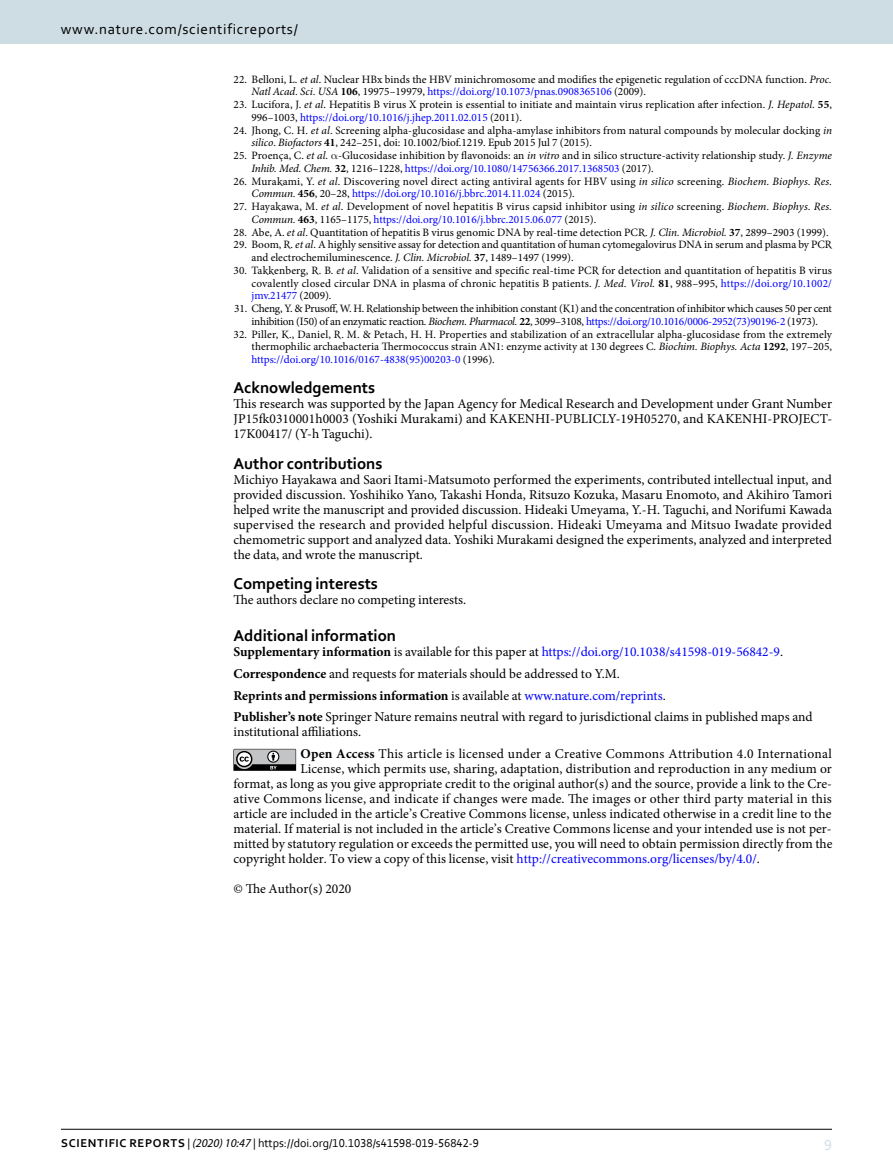
<style>
.page{position:relative;width:893px;height:1174px;background:#fff}
.page>*{position:absolute;margin:0;border:0;box-sizing:border-box;transform-origin:0 0}
.t1{font:16.5px "Corbel Bold 2";color:#000}
.t2{font:15px "Corbel 2";letter-spacing:.045em;color:#000}
.t3{font:15px "Corbel 2";color:#cedde4}
.t4{font:13.5px/15px "Minion Pro";color:#000;text-align:justify}
.t5{font:13.5px/21.8px "Minion Pro";letter-spacing:.02em;color:#000}
.t6{font:12px "Corbel";color:#000}
.t7{font:11.25px/12.8px "Minion Pro";color:#000}
.t8{font:11.25px/12.8px "Minion Pro";letter-spacing:-.02em;color:#000;text-align:center}
.s1{font-style:italic}
.s2{font-weight:700}
.s3{color:#00f}
.s4{font-family:"Corbel Bold 2"}
.s5{font-family:"Corbel 2"}
.s6{font-family:"Myriad Pro";font-style:italic}
</style>
<div class="page">
<hr style="left:61px;top:1129px;width:771px;height:1px;background:#000">
<div style="left:0;top:0;width:893px;height:43px;background:#cedde4"></div>
<svg style="left:233px;top:749px;width:63px;height:21px"></svg>
<h2 class="t2" style="left:61px;top:19px;width:238px">www.nature.com/scientificreports/</h2>
<p class="t7" style="left:251px;top:73px;width:582px;text-indent:-18px">22. Belloni, L. <span class="s1">et al</span>. Nuclear HBx binds the HBV minichromosome and modifies the epigenetic regulation of cccDNA function. <span class="s1">Proc.<br>Natl Acad. Sci. USA</span> <span class="s2">106</span>, 19975–19979, <span class="s3">https://doi.org/10.1073/pnas.0908365106</span> (2009).</p>
<p class="t7" style="left:251px;top:98px;width:582px;text-indent:-18px">23. Lucifora, J. <span class="s1">et al</span>. Hepatitis B virus X protein is essential to initiate and maintain virus replication after infection. <span class="s1">J. Hepatol.</span> <span class="s2">55</span>,<br>996–1003, <span class="s3">https://doi.org/10.1016/j.jhep.2011.02.015</span> (2011).</p>
<p class="t7" style="left:251px;top:124px;width:582px;text-indent:-18px">24. Jhong, C. H. <span class="s1">et al</span>. Screening alpha-glucosidase and alpha-amylase inhibitors from natural compounds by molecular docking <span class="s1">in silico</span>. <span class="s1">Biofactors</span> <span class="s2">41</span>, 242–251, doi: 10.1002/biof.1219. Epub 2015 Jul 7 (2015).</p>
<p class="t7" style="left:251px;top:149px;width:582px;text-indent:-18px">25. Proença, C. <span class="s1">et al</span>. -Glucosidase inhibition by flavonoids: an <span class="s1">in vitro</span> and in silico structure-activity relationship study. <span class="s1">J. Enzyme<br>Inhib. Med. Chem.</span> <span class="s2">32</span>, 1216–1228, <span class="s3">https://doi.org/10.1080/14756366.2017.1368503</span> (2017).</p>
<p class="t7" style="left:251px;top:175px;width:582px;text-indent:-18px">26. Murakami, Y. <span class="s1">et al</span>. Discovering novel direct acting antiviral agents for HBV using <span class="s1">in silico</span> screening. <span class="s1">Biochem. Biophys. Res.<br>Commun.</span> <span class="s2">456</span>, 20–28, <span class="s3">https://doi.org/10.1016/j.bbrc.2014.11.024</span> (2015).</p>
<p class="t7" style="left:251px;top:200px;width:582px;text-indent:-18px">27. Hayakawa, M. <span class="s1">et al</span>. Development of novel hepatitis B virus capsid inhibitor using <span class="s1">in silico</span> screening. <span class="s1">Biochem. Biophys. Res.<br>Commun.</span> <span class="s2">463</span>, 1165–1175, <span class="s3">https://doi.org/10.1016/j.bbrc.2015.06.077</span> (2015).</p>
<p class="t7" style="left:234px;top:226px;width:596px">28. Abe, A. <span class="s1">et al</span>. Quantitation of hepatitis B virus genomic DNA by real-time detection PCR. <span class="s1">J. Clin. Microbiol.</span> <span class="s2">37</span>, 2899–2903 (1999).</p>
<p class="t7" style="left:251px;top:238px;width:582px;text-indent:-18px">29. Boom, R. <span class="s1">et al</span>. A highly sensitive assay for detection and quantitation of human cytomegalovirus DNA in serum and plasma by PCR and electrochemiluminescence. <span class="s1">J. Clin. Microbiol.</span> <span class="s2">37</span>, 1489–1497 (1999).</p>
<p class="t7" style="left:251px;top:264px;width:582px;text-align:justify;text-indent:-18px">30. Takkenberg, R. B. <span class="s1">et al</span>. Validation of a sensitive and specific real-time PCR for detection and quantitation of hepatitis B virus covalently closed circular DNA in plasma of chronic hepatitis B patients. <span class="s1">J. Med. Virol.</span> <span class="s2">81</span>, 988–995, <span class="s3">https://doi.org/10.1002/ jmv.21477</span> (2009).</p>
<p class="t8" style="left:234px;top:302px;width:599px">31. Cheng, Y. &amp; Prusoff, W. H. Relationship between the inhibition constant (K1) and the concentration of inhibitor which causes 50 per cent inhibition (I50) of an enzymatic reaction. <span class="s1">Biochem. Pharmacol.</span> <span class="s2">22</span>, 3099–3108, <span class="s3">https://doi.org/10.1016/0006-2952(73)90196-2</span> (1973).</p>
<p class="t7" style="left:251px;top:328px;width:582px;text-align:justify;text-indent:-18px">32. Piller, K., Daniel, R. M. &amp; Petach, H. H. Properties and stabilization of an extracellular alpha-glucosidase from the extremely thermophilic archaebacteria Thermococcus strain AN1: enzyme activity at 130 degrees C. <span class="s1">Biochim. Biophys. Acta</span> <span class="s2">1292</span>, 197–205, <span class="s3">https://doi.org/10.1016/0167-4838(95)00203-0</span> (1996).</p>
<h1 class="t1" style="left:233px;top:378px;width:143px">Acknowledgements</h1>
<p class="t4" style="left:233px;top:397px;width:600px">This research was supported by the Japan Agency for Medical Research and Development under Grant Number JP15fk0310001h0003 (Yoshiki Murakami) and KAKENHI-PUBLICLY-19H05270, and KAKENHI-PROJECT-17K00417/ (Y-h Taguchi).</p>
<h1 class="t1" style="left:233px;top:453px;width:150px">Author contributions</h1>
<p class="t4" style="left:233px;top:472px;width:600px">Michiyo Hayakawa and Saori Itami-Matsumoto performed the experiments, contributed intellectual input, and provided discussion. Yoshihiko Yano, Takashi Honda, Ritsuzo Kozuka, Masaru Enomoto, and Akihiro Tamori helped write the manuscript and provided discussion. Hideaki Umeyama, Y.-H. Taguchi, and Norifumi Kawada supervised the research and provided helpful discussion. Hideaki Umeyama and Mitsuo Iwadate provided chemometric support and analyzed data. Yoshiki Murakami designed the experiments, analyzed and interpreted the data, and wrote the manuscript.</p>
<h1 class="t1" style="left:233px;top:573px;width:146px">Competing interests</h1>
<p class="t4" style="left:233px;top:592px;width:234px">The authors declare no competing interests.</p>
<h1 class="t1" style="left:233px;top:625px;width:164px">Additional information</h1>
<p class="t4" style="left:233px;top:641px;width:581px;line-height:21.8px;text-align:left"><span class="s2">Supplementary information</span> is available for this paper at <span class="s3">https://doi.org/10.1038/s41598-019-56842-9</span>.<br><span class="s2">Correspondence</span> and requests for materials should be addressed to Y.M.<br><span class="s2">Reprints and permissions information</span> is available at <span class="s3">www.nature.com/reprints</span>.<br><span class="s2">Publisher’s note</span> Springer Nature remains neutral with regard to jurisdictional claims in published maps and</p>
<p class="t5" style="left:301px;top:721px;width:533px;text-indent:-67px">institutional affiliations.<br><span class="s2">Open Access</span> This article is licensed under a Creative Commons Attribution 4.0 International</p>
<p class="t4" style="left:233px;top:761px;width:601px;text-indent:67px">License, which permits use, sharing, adaptation, distribution and reproduction in any medium or format, as long as you give appropriate credit to the original author(s) and the source, provide a link to the Cre&shy;ative Commons license, and indicate if changes were made. The images or other third party material in this article are included in the article’s Creative Commons license, unless indicated otherwise in a credit line to the material. If material is not included in the article’s Creative Commons license and your intended use is not per&shy;mitted by statutory regulation or exceeds the permitted use, you will need to obtain permission directly from the copyright holder. To view a copy of this license, visit <span class="s3">http://creativecommons.org/licenses/by/4.0/</span>.</p>
<p class="t4" style="left:233px;top:881px;width:119px">© The Author(s) 2020</p>
<p class="t6" style="left:61px;top:1135px;width:419px"><span class="s4">Scientific Reports</span> <span class="s5">|</span> <span class="s6">(2020) 10:47</span> <span class="s5">|</span> https://doi.org/10.1038/s41598-019-56842-9</p>
<h2 class="t3" style="left:824px;top:1132px;width:9px">9</h2>
</div>
